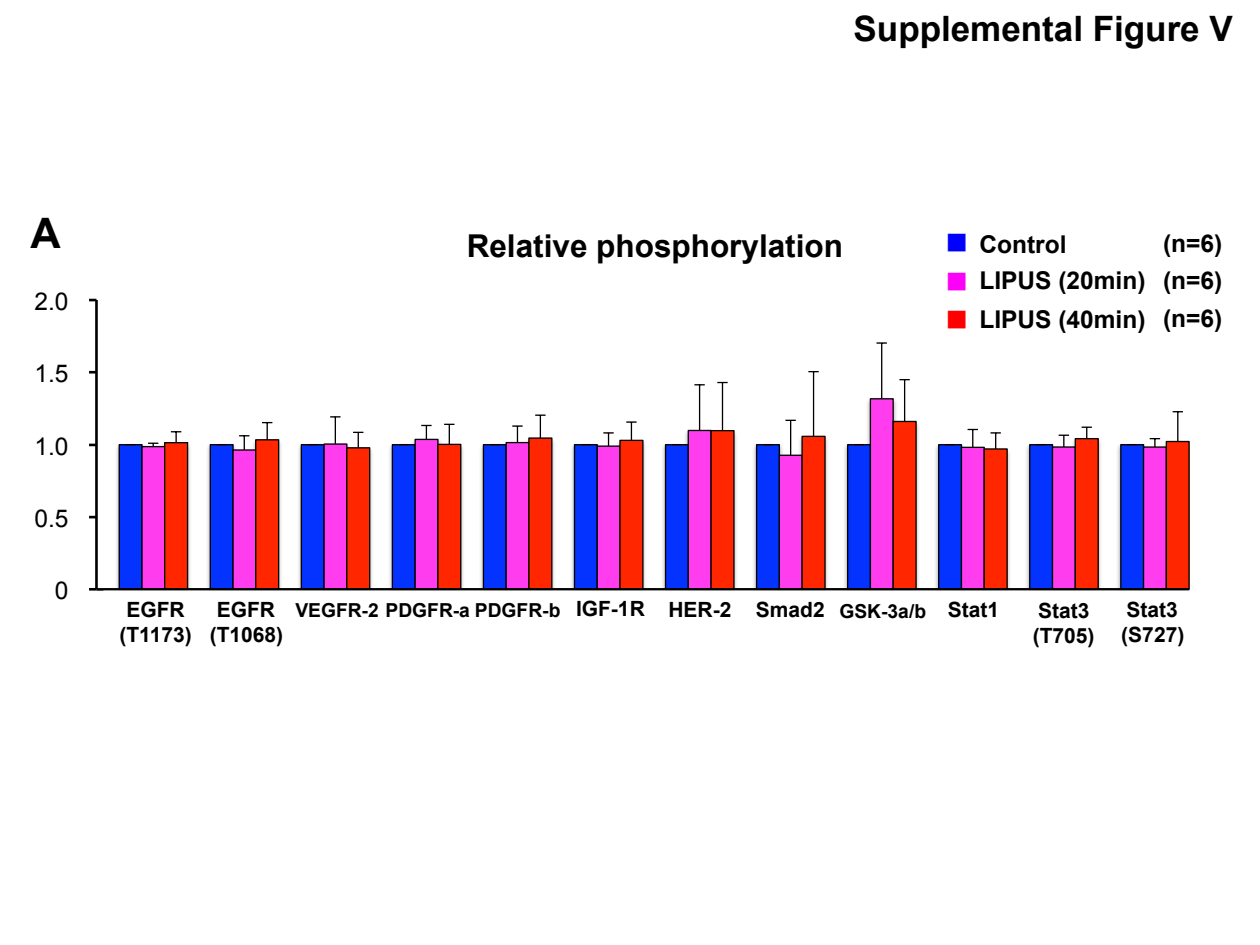
<style>
.page{position:relative;width:1260px;height:945px;background:#fff}
.page>*{position:absolute;margin:0;border:0;box-sizing:border-box;transform-origin:0 0}
.t1{font:700 42px "Arial";color:#000}
.t2{font:700 35px "Arial";color:#000}
.t3{font:700 31.5px "Arial";color:#000}
.t4{font:700 24.5px/37.6px "Arial";color:#000;text-align:justify}
.t5{font:24.5px "Arial";color:#000}
.t6{font:700 21px/24.5px "Arial";color:#000}
.t7{font:700 19.25px "Arial";color:#000}
.s1{font-family:"MS P Gothic";font-weight:400;color:#00f}
.s2{font-family:"MS P Gothic";font-weight:400;color:#fc00f8}
.s3{font-family:"MS P Gothic";font-weight:400;color:#f00}
.s4{font-size:21px}
</style>
<div class="page">
<svg style="left:116px;top:342px;width:1074px;height:248px"></svg>
<svg style="left:148px;top:443px;width:10px;height:4px"></svg>
<svg style="left:171px;top:431px;width:10px;height:12px"></svg>
<svg style="left:239px;top:435px;width:10px;height:15px"></svg>
<svg style="left:262px;top:422px;width:10px;height:18px"></svg>
<svg style="left:330px;top:416px;width:10px;height:28px"></svg>
<svg style="left:353px;top:432px;width:10px;height:16px"></svg>
<svg style="left:421px;top:425px;width:11px;height:14px"></svg>
<svg style="left:444px;top:424px;width:10px;height:20px"></svg>
<svg style="left:512px;top:425px;width:11px;height:18px"></svg>
<svg style="left:535px;top:415px;width:11px;height:23px"></svg>
<svg style="left:603px;top:432px;width:11px;height:14px"></svg>
<svg style="left:626px;top:421px;width:11px;height:19px"></svg>
<hr style="left:699px;top:385px;width:1px;height:45px;background:#000">
<hr style="left:722px;top:383px;width:1px;height:48px;background:#000">
<hr style="left:790px;top:420px;width:1px;height:35px;background:#000">
<hr style="left:813px;top:372px;width:1px;height:64px;background:#000">
<hr style="left:881px;top:343px;width:1px;height:56px;background:#000">
<svg style="left:877px;top:342px;width:10px;height:2px"></svg>
<hr style="left:904px;top:380px;width:1px;height:41px;background:#000">
<svg style="left:968px;top:429px;width:10px;height:18px"></svg>
<svg style="left:991px;top:432px;width:10px;height:17px"></svg>
<svg style="left:1059px;top:435px;width:10px;height:12px"></svg>
<svg style="left:1082px;top:427px;width:10px;height:11px"></svg>
<svg style="left:1150px;top:438px;width:10px;height:9px"></svg>
<svg style="left:1173px;top:411px;width:10px;height:30px"></svg>
<hr style="left:95px;top:300px;width:3px;height:289px;background:#000">
<svg style="left:89px;top:588px;width:7px;height:3px"></svg>
<svg style="left:89px;top:516px;width:6px;height:2px"></svg>
<svg style="left:89px;top:444px;width:6px;height:2px"></svg>
<svg style="left:89px;top:371px;width:7px;height:3px"></svg>
<svg style="left:89px;top:299px;width:7px;height:2px"></svg>
<hr style="left:96px;top:588px;width:1093px;height:3px;background:#000">
<h2 class="t2" style="left:854px;top:10px;width:381px">Supplemental Figure V</h2>
<h1 class="t1" style="left:31px;top:210px;width:32px">A</h1>
<p class="t5" style="left:35px;top:288px;width:36px">2.0</p>
<p class="t5" style="left:35px;top:360px;width:36px">1.5</p>
<p class="t5" style="left:35px;top:432px;width:36px">1.0</p>
<p class="t5" style="left:35px;top:505px;width:36px">0.5</p>
<h3 class="t3" style="left:467px;top:228px;width:378px">Relative phosphorylation</h3>
<p class="t4" style="left:945px;top:225px;width:123px"><span class="s1">■</span> Control</p>
<p class="t4" style="left:945px;top:262px;width:202px"><span class="s2">■</span> LIPUS (20min)</p>
<p class="t4" style="left:945px;top:300px;width:202px"><span class="s3">■</span> LIPUS (40min)</p>
<p class="t4" style="left:1163px;top:225px;width:61px">(n=6) (n=6) (n=6)</p>
<p class="t7" style="left:217px;top:599px;width:784px"><span class="s4">EGFR</span> VEGFR-2 PDGFR-a PDGFR-b <span class="s4">IGF-1R HER-2 Smad2</span> GSK-3a/b <span class="s4">Stat1</span></p>
<p class="t6" style="left:210px;top:622px;width:75px">(T1068)</p>
<p class="t6" style="left:119px;top:598px;width:74px;text-align:center">EGFR (T1173)</p>
<p class="t6" style="left:1033px;top:599px;width:63px">Stat3 (T705)</p>
<p class="t6" style="left:1121px;top:598px;width:65px">Stat3 (S727)</p>
</div>
